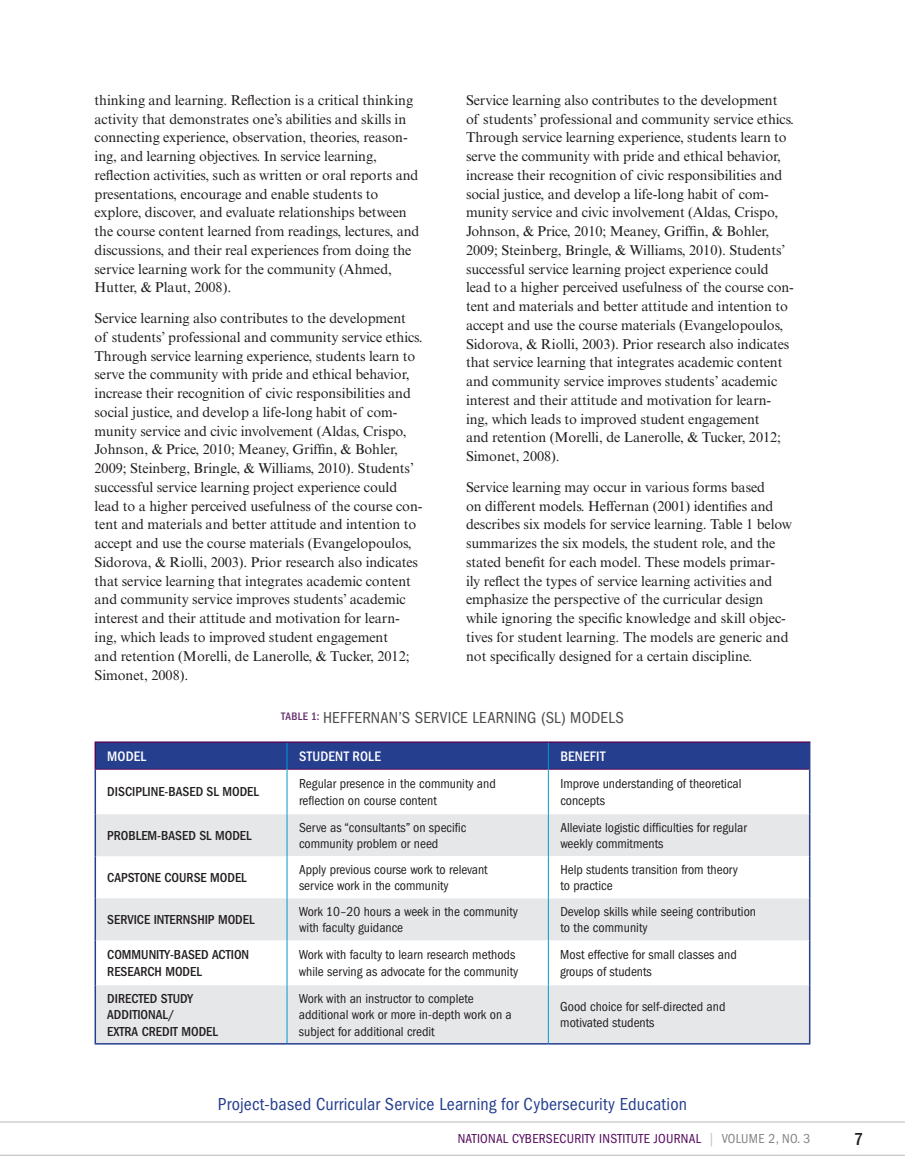
<style>
.page{position:relative;width:905px;height:1175px;background:#fff}
.page>*{position:absolute;margin:0;border:0;box-sizing:border-box;transform-origin:0 0}
.t1{font:condensed 18px "ITC Franklin Gothic Std";letter-spacing:.01em;color:#253f8e}
.t2{font:500 condensed 18px "ITC Franklin Gothic Std";color:#231f20}
.t3{font:condensed 16.5px "ITC Franklin Gothic Std";letter-spacing:.015em;color:#4b4c4d}
.Body{font:14.25px/18.8px "Times New Roman MT Std";letter-spacing:-.005em;color:#231f20}
.t4{font:500 condensed 14.25px "ITC Franklin Gothic Std";letter-spacing:.015em;color:#fff}
.t5{font:condensed 13.5px/16.5px "ITC Franklin Gothic Std";color:#231f20}
.t6{font:500 condensed 13.5px/16.5px "ITC Franklin Gothic Std";color:#231f20}
.t7{font:condensed 13.5px "ITC Franklin Gothic Std";letter-spacing:.02em;color:#53085b}
.s1{color:#bcbdc0}
.s2{color:#808285}
</style>
<div class="page">
<svg style="left:96px;top:814px;width:712px;height:229px;fill:#e6e7e9"></svg>
<svg style="left:287px;top:856px;width:521px;height:42px"></svg>
<hr style="left:94px;top:769px;width:192px;height:1px;background:#53085b">
<hr style="left:287px;top:769px;width:261px;height:1px;background:#53085b">
<hr style="left:548px;top:769px;width:260px;height:1px;background:#53085b">
<hr style="left:94px;top:741px;width:193px;height:2px;background:#53085b">
<hr style="left:94px;top:743px;width:2px;height:26px;background:#53085b">
<hr style="left:287px;top:741px;width:261px;height:2px;background:#53085b">
<hr style="left:548px;top:741px;width:262px;height:2px;background:#53085b">
<hr style="left:808px;top:743px;width:2px;height:26px;background:#253f8e">
<hr style="left:94px;top:769px;width:2px;height:45px;background:#253f8e">
<hr style="left:808px;top:769px;width:2px;height:45px;background:#253f8e">
<hr style="left:94px;top:814px;width:2px;height:42px;background:#253f8e">
<hr style="left:808px;top:814px;width:2px;height:42px;background:#253f8e">
<hr style="left:94px;top:856px;width:2px;height:42px;background:#253f8e">
<hr style="left:808px;top:856px;width:2px;height:42px;background:#253f8e">
<hr style="left:94px;top:898px;width:2px;height:42px;background:#253f8e">
<hr style="left:808px;top:898px;width:2px;height:42px;background:#253f8e">
<hr style="left:94px;top:940px;width:2px;height:45px;background:#253f8e">
<hr style="left:808px;top:940px;width:2px;height:45px;background:#253f8e">
<hr style="left:94px;top:985px;width:2px;height:58px;background:#253f8e">
<hr style="left:808px;top:985px;width:2px;height:58px;background:#253f8e">
<hr style="left:94px;top:1043px;width:193px;height:1px;background:#253f8e">
<hr style="left:287px;top:1043px;width:261px;height:1px;background:#253f8e">
<hr style="left:548px;top:1043px;width:262px;height:1px;background:#253f8e">
<svg style="left:95px;top:742px;width:714px;height:27px;background:#273c8b"></svg>
<hr style="left:286px;top:769px;width:1px;height:45px;background:#0099d1">
<hr style="left:548px;top:769px;width:1px;height:45px;background:#0099d1">
<hr style="left:286px;top:814px;width:1px;height:42px;background:#0099d1">
<hr style="left:548px;top:814px;width:1px;height:42px;background:#0099d1">
<hr style="left:286px;top:856px;width:1px;height:42px;background:#0099d1">
<hr style="left:548px;top:856px;width:1px;height:42px;background:#0099d1">
<hr style="left:286px;top:898px;width:1px;height:42px;background:#0099d1">
<hr style="left:548px;top:898px;width:1px;height:42px;background:#0099d1">
<hr style="left:286px;top:940px;width:1px;height:45px;background:#0099d1">
<hr style="left:548px;top:940px;width:1px;height:45px;background:#0099d1">
<hr style="left:286px;top:985px;width:1px;height:58px;background:#0099d1">
<hr style="left:548px;top:985px;width:1px;height:58px;background:#0099d1">
<hr style="left:0;top:1121px;width:904px;height:1px;background:#bcbdc0">
<hr style="left:0;top:1154px;width:904px;height:1px;background:#bcbdc0">
<p class="Body" style="left:94px;top:91px;width:326px">thinking and learning. Reflection is a critical thinking activity that demonstrates one’s abilities and skills in connecting experience, observation, theories, reason&shy;ing, and learning objectives. In service learning, reflection activities, such as written or oral reports and presentations, encourage and enable students to explore, discover, and evaluate relationships between the course content learned from readings, lectures, and discussions, and their real experiences from doing the service learning work for the community (Ahmed, Hutter, &amp; Plaut, 2008).</p>
<p class="Body" style="left:94px;top:309px;width:329px">Service learning also contributes to the development<br>of students’ professional and community service ethics.<br>Through service learning experience, students learn to serve the community with pride and ethical behavior, increase their recognition of civic responsibilities and social justice, and develop a life-long habit of com&shy;munity service and civic involvement (Aldas, Crispo, Johnson, &amp; Price, 2010; Meaney, Griffin, &amp; Bohler, 2009; Steinberg, Bringle, &amp; Williams, 2010). Students’ successful service learning project experience could lead to a higher perceived usefulness of the course con&shy;tent and materials and better attitude and intention to accept and use the course materials (Evangelopoulos, Sidorova, &amp; Riolli, 2003). Prior research also indicates that service learning that integrates academic content and community service improves students’ academic interest and their attitude and motivation for learn&shy;ing, which leads to improved student engagement<br>and retention (Morelli, de Lanerolle, &amp; Tucker, 2012; Simonet, 2008).</p>
<p class="Body" style="left:466px;top:91px;width:329px">Service learning also contributes to the development<br>of students’ professional and community service ethics.<br>Through service learning experience, students learn to serve the community with pride and ethical behavior, increase their recognition of civic responsibilities and social justice, and develop a life-long habit of com&shy;munity service and civic involvement (Aldas, Crispo, Johnson, &amp; Price, 2010; Meaney, Griffin, &amp; Bohler, 2009; Steinberg, Bringle, &amp; Williams, 2010). Students’ successful service learning project experience could lead to a higher perceived usefulness of the course con&shy;tent and materials and better attitude and intention to accept and use the course materials (Evangelopoulos, Sidorova, &amp; Riolli, 2003). Prior research also indicates that service learning that integrates academic content and community service improves students’ academic interest and their attitude and motivation for learn&shy;ing, which leads to improved student engagement<br>and retention (Morelli, de Lanerolle, &amp; Tucker, 2012; Simonet, 2008).</p>
<p class="Body" style="left:466px;top:478px;width:327px">Service learning may occur in various forms based<br>on different models. Heffernan (2001) identifies and describes six models for service learning. Table 1 below summarizes the six models, the student role, and the stated benefit for each model. These models primar&shy;ily reflect the types of service learning activities and emphasize the perspective of the curricular design while ignoring the specific knowledge and skill objec&shy;tives for student learning. The models are generic and not specifically designed for a certain discipline.</p>
<p class="t3" style="left:281px;top:708px;width:344px"><sup>TABLE</sup> <sup>1:</sup> HEFFERNAN’S SERVICE LEARNING (SL) MODELS</p>
<p class="t4" style="left:107px;top:747px;width:41px">MODEL</p>
<p class="t4" style="left:299px;top:747px;width:83px">STUDENT ROLE</p>
<p class="t4" style="left:560px;top:747px;width:47px">BENEFIT</p>
<p class="t6" style="left:107px;top:783px;width:153px">DISCIPLINE-BASED SL MODEL</p>
<p class="t5" style="left:299px;top:775px;width:198px">Regular presence in the community and reflection on course content</p>
<p class="t5" style="left:560px;top:775px;width:183px">Improve understanding of theoretical concepts</p>
<p class="t6" style="left:107px;top:827px;width:146px">PROBLEM-BASED SL MODEL</p>
<p class="t5" style="left:299px;top:819px;width:169px">Serve as “consultants” on specific community problem or need</p>
<p class="t5" style="left:560px;top:819px;width:188px">Alleviate logistic difficulties for regular weekly commitments</p>
<p class="t6" style="left:107px;top:869px;width:141px">CAPSTONE COURSE MODEL</p>
<p class="t5" style="left:299px;top:861px;width:190px">Apply previous course work to relevant service work in the community</p>
<p class="t5" style="left:560px;top:861px;width:179px">Help students transition from theory to practice</p>
<p class="t6" style="left:107px;top:911px;width:149px">SERVICE INTERNSHIP MODEL</p>
<p class="t5" style="left:299px;top:903px;width:220px">Work 10–20 hours a week in the community with faculty guidance</p>
<p class="t5" style="left:560px;top:903px;width:197px">Develop skills while seeing contribution to the community</p>
<p class="t6" style="left:107px;top:946px;width:143px">COMMUNITY-BASED ACTION<br>RESEARCH MODEL</p>
<p class="t5" style="left:299px;top:946px;width:221px">Work with faculty to learn research methods while serving as advocate for the community</p>
<p class="t5" style="left:560px;top:946px;width:178px">Most effective for small classes and groups of students</p>
<p class="t6" style="left:107px;top:990px;width:112px">DIRECTED STUDY<br>ADDITIONAL/<br>EXTRA CREDIT MODEL</p>
<p class="t5" style="left:299px;top:990px;width:214px">Work with an instructor to complete additional work or more in-depth work on a subject for additional credit</p>
<p class="t5" style="left:560px;top:998px;width:167px">Good choice for self-directed and motivated students</p>
<p class="t1" style="left:218px;top:1094px;width:470px">Project-based Curricular Service Learning for Cybersecurity Education</p>
<p class="t7" style="left:457px;top:1130px;width:354px">NATIONAL CYBERSECURITY INSTITUTE JOURNAL <span class="s1">|</span> <span class="s2">VOLUME 2, NO. 3</span></p>
<p class="t2" style="left:854px;top:1128px;width:11px">7</p>
</div>
